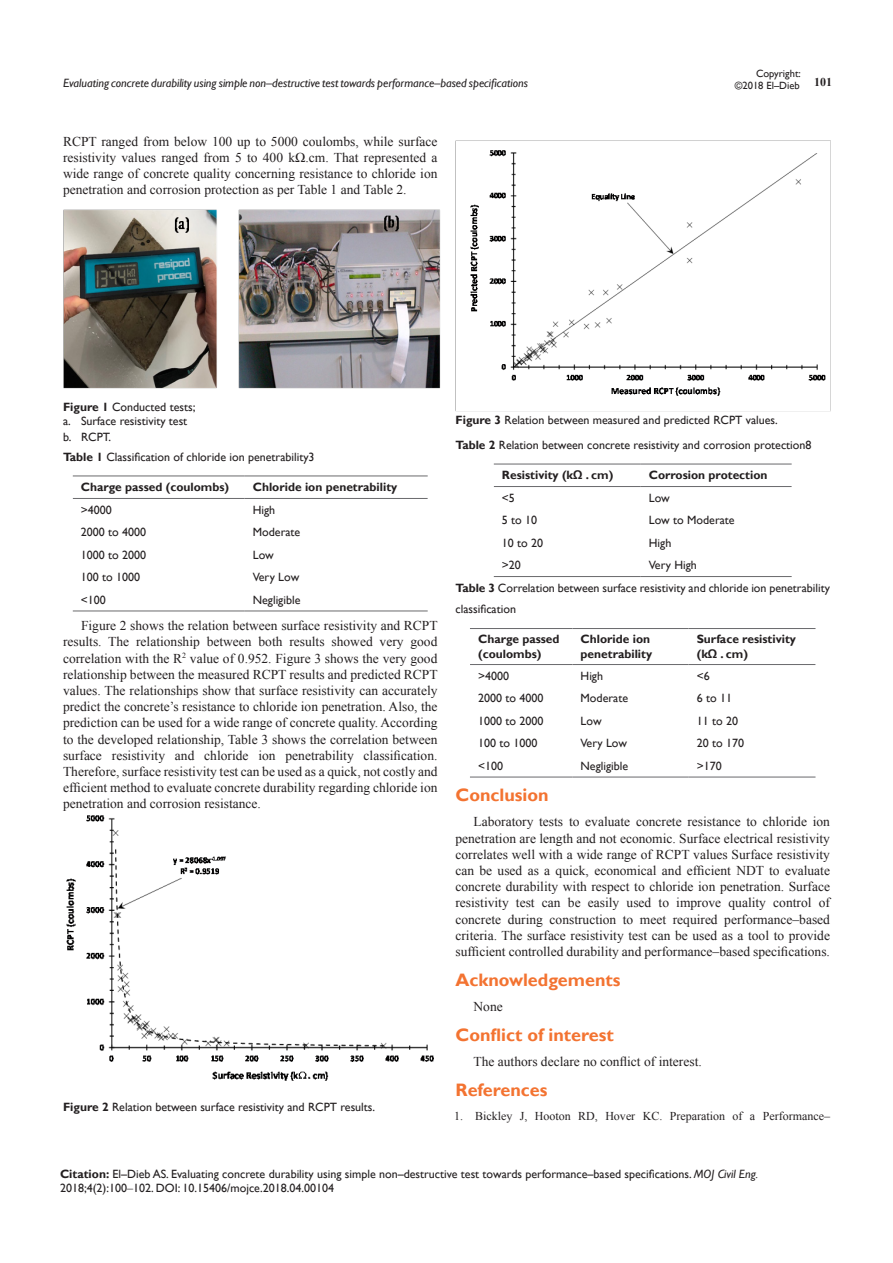
<style>
.page{position:relative;width:893px;height:1263px;background:#fff}
.page>*{position:absolute;margin:0;border:0;box-sizing:border-box;transform-origin:0 0}
.List_Paragraph{font:700 18px "Gill Sans";color:#f37331}
.t1{font:13.5px/16.2px "Times New Roman";color:#231f20;text-align:justify}
.Citation{font:12px/14.4px "Gill Sans";color:#231f20}
.t2{font:700 12px/14.4px "Gill Sans";color:#231f20}
.t3{font:italic 12px "Gill Sans";color:#231f20}
.t4{font:12px "Times New Roman";color:#231f20}
.t5{font:700 12px "Times New Roman";color:#231f20}
.t6{font:10.5px/12.6px "Gill Sans";color:#231f20;text-align:right}
.s1{font-weight:700}
.s2{font-style:italic}
.s3{font-family:"Times New Roman"}
</style>
<div class="page">
<hr style="left:73px;top:476px;width:172px;height:1px;background:#69696c">
<hr style="left:245px;top:476px;width:183px;height:1px;background:#69696c">
<hr style="left:73px;top:498px;width:172px;height:1px;background:#69696c">
<hr style="left:245px;top:498px;width:183px;height:1px;background:#69696c">
<hr style="left:73px;top:611px;width:172px;height:1px;background:#69696c">
<hr style="left:245px;top:611px;width:183px;height:1px;background:#69696c">
<hr style="left:494px;top:464px;width:147px;height:1px;background:#69696c">
<hr style="left:641px;top:464px;width:151px;height:1px;background:#69696c">
<hr style="left:494px;top:486px;width:147px;height:1px;background:#69696c">
<hr style="left:641px;top:486px;width:151px;height:1px;background:#69696c">
<hr style="left:494px;top:576px;width:147px;height:1px;background:#69696c">
<hr style="left:641px;top:576px;width:151px;height:1px;background:#69696c">
<hr style="left:470px;top:628px;width:102px;height:1px;background:#69696c">
<hr style="left:572px;top:628px;width:117px;height:1px;background:#69696c">
<hr style="left:689px;top:628px;width:126px;height:1px;background:#69696c">
<hr style="left:470px;top:664px;width:102px;height:1px;background:#69696c">
<hr style="left:572px;top:664px;width:117px;height:1px;background:#69696c">
<hr style="left:689px;top:664px;width:126px;height:1px;background:#69696c">
<hr style="left:470px;top:777px;width:102px;height:1px;background:#69696c">
<hr style="left:572px;top:777px;width:117px;height:1px;background:#69696c">
<hr style="left:689px;top:777px;width:126px;height:1px;background:#69696c">
<img style="left:63px;top:209px;width:378px;height:179px">
<img style="left:66px;top:815px;width:368px;height:266px">
<img style="left:455px;top:141px;width:376px;height:270px">
<p class="t6" style="left:735px;top:67px;width:67px">Copyright: ©2018 El–Dieb</p>
<p class="t3" style="left:63px;top:76px;width:466px">Evaluating concrete durability using simple non–destructive test towards performance–based specifications</p>
<p class="t5" style="left:814px;top:73px;width:19px">101</p>
<p class="t1" style="left:63px;top:133px;width:376px">RCPT ranged from below 100 up to 5000 coulombs, while surface resistivity values ranged from 5 to 400 kΩ.cm. That represented a wide range of concrete quality concerning resistance to chloride ion penetration and corrosion protection as per Table 1 and Table 2.</p>
<p class="Citation" style="left:63px;top:399px;width:134px"><span class="s1">Figure 1</span> Conducted tests;</p>
<p class="Citation" style="left:63px;top:414px;width:126px">a. Surface resistivity test</p>
<p class="Citation" style="left:63px;top:430px;width:50px">b. RCPT.</p>
<p class="Citation" style="left:63px;top:450px;width:253px"><span class="s1">Table 1</span> Classification of chloride ion penetrability3</p>
<p class="t2" style="left:81px;top:480px;width:150px">Charge passed (coulombs)</p>
<p class="t2" style="left:253px;top:480px;width:146px">Chloride ion penetrability</p>
<p class="Citation" style="left:81px;top:503px;width:33px">&gt;4000</p>
<p class="Citation" style="left:253px;top:503px;width:24px">High</p>
<p class="Citation" style="left:81px;top:525px;width:67px">2000 to 4000</p>
<p class="Citation" style="left:253px;top:525px;width:49px">Moderate</p>
<p class="Citation" style="left:81px;top:548px;width:67px">1000 to 2000</p>
<p class="Citation" style="left:253px;top:548px;width:23px">Low</p>
<p class="Citation" style="left:81px;top:570px;width:61px">100 to 1000</p>
<p class="Citation" style="left:253px;top:570px;width:48px">Very Low</p>
<p class="Citation" style="left:81px;top:593px;width:27px">&lt;100</p>
<p class="Citation" style="left:253px;top:593px;width:49px">Negligible</p>
<p class="t1" style="left:63px;top:617px;width:376px;text-indent:18px">Figure 2 shows the relation between surface resistivity and RCPT results. The relationship between both results showed very good correlation with the R<sup>2</sup> value of 0.952. Figure 3 shows the very good relationship between the measured RCPT results and predicted RCPT values. The relationships show that surface resistivity can accurately predict the concrete’s resistance to chloride ion penetration. Also, the prediction can be used for a wide range of concrete quality. According to the developed relationship, Table 3 shows the correlation between surface resistivity and chloride ion penetrability classification.<br>Therefore, surface resistivity test can be used as a quick, not costly and efficient method to evaluate concrete durability regarding chloride ion penetration and corrosion resistance.</p>
<p class="Citation" style="left:63px;top:1100px;width:314px"><span class="s1">Figure 2</span> Relation between surface resistivity and RCPT results.</p>
<p class="Citation" style="left:455px;top:413px;width:324px"><span class="s1">Figure 3</span> Relation between measured and predicted RCPT values.</p>
<p class="Citation" style="left:455px;top:438px;width:358px"><span class="s1">Table 2</span> Relation between concrete resistivity and corrosion protection8</p>
<p class="t2" style="left:502px;top:468px;width:113px">Resistivity (kΩ . cm)</p>
<p class="t2" style="left:649px;top:468px;width:120px">Corrosion protection</p>
<p class="Citation" style="left:502px;top:491px;width:15px">&lt;5</p>
<p class="Citation" style="left:649px;top:491px;width:23px">Low</p>
<p class="Citation" style="left:502px;top:513px;width:37px">5 to 10</p>
<p class="Citation" style="left:649px;top:513px;width:87px">Low to Moderate</p>
<p class="Citation" style="left:502px;top:536px;width:43px">10 to 20</p>
<p class="Citation" style="left:649px;top:536px;width:24px">High</p>
<p class="Citation" style="left:502px;top:558px;width:21px">&gt;20</p>
<p class="Citation" style="left:649px;top:558px;width:49px">Very High</p>
<p class="Citation" style="left:455px;top:578px;width:376px;line-height:21px"><span class="s1">Table 3</span> Correlation between surface resistivity and chloride ion penetrability classification</p>
<p class="t2" style="left:478px;top:632px;width:83px">Charge passed (coulombs)</p>
<p class="t2" style="left:581px;top:632px;width:73px">Chloride ion penetrability</p>
<p class="t2" style="left:697px;top:632px;width:101px">Surface resistivity (kΩ . cm)</p>
<p class="Citation" style="left:478px;top:669px;width:33px">&gt;4000</p>
<p class="Citation" style="left:581px;top:669px;width:24px">High</p>
<p class="Citation" style="left:697px;top:669px;width:15px">&lt;6</p>
<p class="Citation" style="left:478px;top:691px;width:67px">2000 to 4000</p>
<p class="Citation" style="left:581px;top:691px;width:49px">Moderate</p>
<p class="Citation" style="left:697px;top:691px;width:37px">6 to 11</p>
<p class="Citation" style="left:478px;top:714px;width:67px">1000 to 2000</p>
<p class="Citation" style="left:581px;top:714px;width:23px">Low</p>
<p class="Citation" style="left:697px;top:714px;width:43px">11 to 20</p>
<p class="Citation" style="left:478px;top:736px;width:61px">100 to 1000</p>
<p class="Citation" style="left:581px;top:736px;width:48px">Very Low</p>
<p class="Citation" style="left:697px;top:736px;width:49px">20 to 170</p>
<p class="Citation" style="left:478px;top:759px;width:27px">&lt;100</p>
<p class="Citation" style="left:581px;top:759px;width:49px">Negligible</p>
<p class="Citation" style="left:697px;top:759px;width:27px">&gt;170</p>
<p class="List_Paragraph" style="left:455px;top:784px;width:95px">Conclusion</p>
<p class="t1" style="left:455px;top:813px;width:376px;text-indent:18px">Laboratory tests to evaluate concrete resistance to chloride ion penetration are length and not economic. Surface electrical resistivity correlates well with a wide range of RCPT values Surface resistivity can be used as a quick, economical and efficient NDT to evaluate concrete durability with respect to chloride ion penetration. Surface resistivity test can be easily used to improve quality control of concrete during construction to meet required performance–based criteria. The surface resistivity test can be used as a tool to provide sufficient controlled durability and performance–based specifications.</p>
<p class="List_Paragraph" style="left:455px;top:969px;width:166px">Acknowledgements</p>
<p class="t1" style="left:473px;top:998px;width:31px">None</p>
<p class="List_Paragraph" style="left:455px;top:1024px;width:160px">Conflict of interest</p>
<p class="t1" style="left:473px;top:1053px;width:230px">The authors declare no conflict of interest.</p>
<p class="List_Paragraph" style="left:455px;top:1079px;width:94px">References</p>
<p class="t4" style="left:454px;top:1108px;width:377px">1. Bickley J, Hooton RD, Hover KC. Preparation of a Performance–</p>
<p class="Citation" style="left:60px;top:1167px;width:700px"><span class="s1">Citation:</span> El–Dieb AS. Evaluating concrete durability using simple non–destructive test towards performance–based specifications. <span class="s2">MOJ Civil Eng.<br></span>2018;4(2):100<span class="s3">‒</span>102. DOI: 10.15406/mojce.2018.04.00104</p>
</div>
